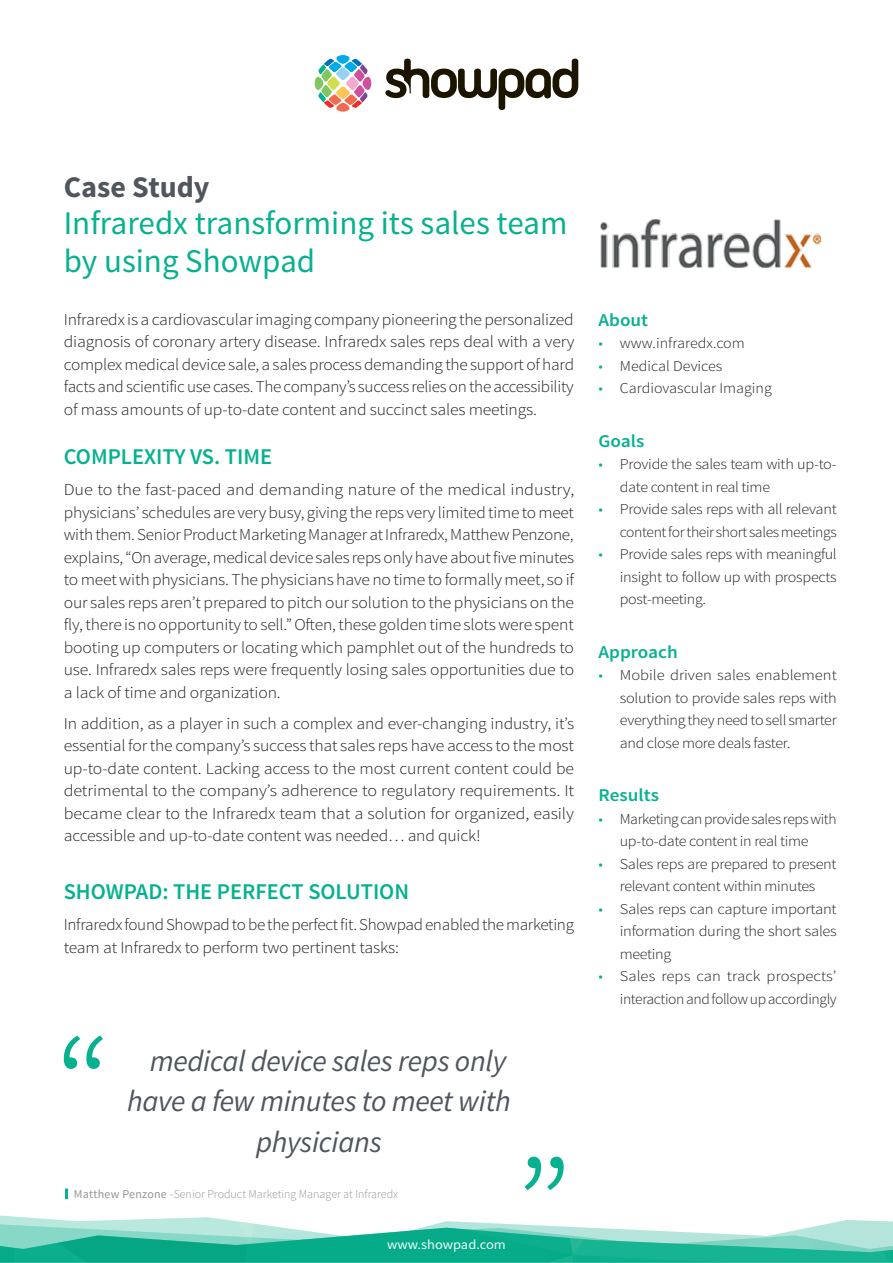
<style>
.page{position:relative;width:893px;height:1263px;background:#fff}
.page>*{position:absolute;margin:0;border:0;box-sizing:border-box;transform-origin:0 0}
.chaptertitel{font:33px/37.5px "Source Sans Pro";color:#07b18f}
.subtitle{font:italic 30px/40.5px "Source Sans Pro";letter-spacing:-.01em;color:#4f565e;text-align:center}
.chaptertitel-2{font:700 30px "Source Sans Pro";letter-spacing:-.005em;color:#4f565e}
.doc_subtitle{font:600 22.5px "Source Sans Pro";color:#07b18f}
.Case_Study_-_box_tit{font:600 18px "Source Sans Pro";color:#07b18f;scale:1.07 1}
.body{font:300 16.5px/22.5px "Source Sans Pro";letter-spacing:-.01em;color:#231f20;text-align:justify;scale:1.1 1}
.body-2{font:300 16.5px/22.5px "Source Sans Pro";letter-spacing:-.01em;color:#231f20;text-align:justify;scale:1.07 1}
.body-3{font:300 16.5px/22.5px "Source Sans Pro";letter-spacing:-.01em;color:#231f20;text-align:justify;scale:1.06 1}
.body-4{font:300 16.5px/22.5px "Source Sans Pro";letter-spacing:-.01em;color:#231f20;scale:1.04 1}
.t1{font:300 15px/22.5px "Source Sans Pro";letter-spacing:-.02em;color:#231f20;text-align:justify;scale:1.1 1}
.t2{font:300 15px/22.5px "Source Sans Pro";letter-spacing:-.02em;color:#231f20;scale:1.08 1}
.t3{font:300 15px/22.5px "Source Sans Pro";letter-spacing:-.02em;color:#231f20;text-align:justify;scale:1.07 1}
.t4{font:300 15px/22.5px "Source Sans Pro";letter-spacing:-.02em;color:#231f20;text-align:center;scale:1.04 1}
.t5{font:300 15px "Source Sans Pro";color:#231f20;scale:1.07 1}
.t6{font:13.5px "Source Sans Pro";color:#fff;scale:1.07 1}
.Quote_attribution{font:300 12px "Source Sans Pro";color:#939598}
.s1{font-weight:400}
.s2{color:#07b18f}
</style>
<div class="page">
<svg style="left:315px;top:55px;width:56px;height:57px"></svg>
<svg style="left:385px;top:59px;width:193px;height:51px"></svg>
<svg style="left:64px;top:1035px;width:39px;height:34px"></svg>
<svg style="left:0;top:1157px;width:893px;height:106px"></svg>
<img style="left:600px;top:219px;width:221px;height:49px">
<p class="chaptertitel-2" style="left:64px;top:168px;width:147px">Case Study</p>
<p class="chaptertitel" style="left:64px;top:205px;width:505px">Infraredx transforming its sales team by using Showpad</p>
<p class="body-3" style="left:64px;top:308px;width:483px">Infraredx is a cardiovascular imaging company pioneering the personalized diagnosis of coronary artery disease. Infraredx sales reps deal with a very complex medical device sale, a sales process demanding the support of hard facts and scientific use cases. The company’s success relies on the accessibility of mass amounts of up-to-date content and succinct sales meetings.</p>
<p class="doc_subtitle" style="left:64px;top:442px;width:210px">COMPLEXITY VS. TIME</p>
<p class="body" style="left:64px;top:479px;width:466px">Due to the fast-paced and demanding nature of the medical industry, physicians’ schedules are very busy, giving the reps very limited time to meet with them. Senior Product Marketing Manager at Infraredx, Matthew Penzone, explains, “On average, medical device sales reps only have about five minutes to meet with physicians. The physicians have no time to formally meet, so if our sales reps aren’t prepared to pitch our solution to the physicians on the fly, there is no opportunity to sell.” Often, these golden time slots were spent booting up computers or locating which pamphlet out of the hundreds to use. Infraredx sales reps were frequently losing sales opportunities due to a lack of time and organization.</p>
<p class="body-2" style="left:64px;top:712px;width:478px">In addition, as a player in such a complex and ever-changing industry, it’s essential for the company’s success that sales reps have access to the most up-to-date content. Lacking access to the most current content could be detrimental to the company’s adherence to regulatory requirements. It became clear to the Infraredx team that a solution for organized, easily accessible and up-to-date content was needed… and quick!</p>
<p class="doc_subtitle" style="left:64px;top:878px;width:347px">SHOWPAD: THE PERFECT SOLUTION</p>
<p class="body-4" style="left:64px;top:914px;width:492px">Infraredx found Showpad to be the perfect fit. Showpad enabled the marketing team at Infraredx to perform two pertinent tasks:</p>
<p class="subtitle" style="left:127px;top:1040px;width:385px">medical device sales reps only have a few minutes to meet with physicians</p>
<p class="Quote_attribution" style="left:74px;top:1186px;width:326px"><span class="s1">Matthew Penzone</span> -Senior Product Marketing Manager at Infraredx</p>
<p class="t6" style="left:387px;top:1236px;width:112px">www.showpad.com</p>
<p class="Case_Study_-_box_tit" style="left:599px;top:308px;width:48px">About</p>
<p class="t5" style="left:599px;top:334px;width:138px"><span class="s2">•</span> www.infraredx.com</p>
<p class="t5" style="left:599px;top:357px;width:117px"><span class="s2">•</span> Medical Devices</p>
<p class="t5" style="left:599px;top:379px;width:164px"><span class="s2">•</span> Cardiovascular Imaging</p>
<p class="Case_Study_-_box_tit" style="left:599px;top:429px;width:44px">Goals</p>
<p class="t2" style="left:620px;top:453px;width:202px;text-indent:-21px"><span class="s2">•</span> Provide the sales team with up-to&shy;date content in real time</p>
<p class="t2" style="left:599px;top:498px;width:222px;text-align:right"><span class="s2">•</span> Provide sales reps with all relevant content for their short sales meetings</p>
<p class="t3" style="left:620px;top:543px;width:204px;text-indent:-21px"><span class="s2">•</span> Provide sales reps with meaningful insight to follow up with prospects post-meeting.</p>
<p class="Case_Study_-_box_tit" style="left:599px;top:640px;width:76px">Approach</p>
<p class="t1" style="left:620px;top:664px;width:199px;text-indent:-21px"><span class="s2">•</span> Mobile driven sales enablement solution to provide sales reps with everything they need to sell smarter and close more deals faster.</p>
<p class="Case_Study_-_box_tit" style="left:599px;top:784px;width:58px">Results</p>
<p class="t4" style="left:599px;top:808px;width:230px"><span class="s2">•</span> Marketing can provide sales reps with up-to-date content in real time</p>
<p class="t2" style="left:599px;top:853px;width:222px;text-align:center"><span class="s2">•</span> Sales reps are prepared to present relevant content within minutes</p>
<p class="t1" style="left:620px;top:898px;width:199px;text-indent:-21px"><span class="s2">•</span> Sales reps can capture important information during the short sales meeting</p>
<p class="t1" style="left:599px;top:965px;width:218px;text-align:right"><span class="s2">•</span> Sales reps can track prospects’ interaction and follow up accordingly</p>
</div>
